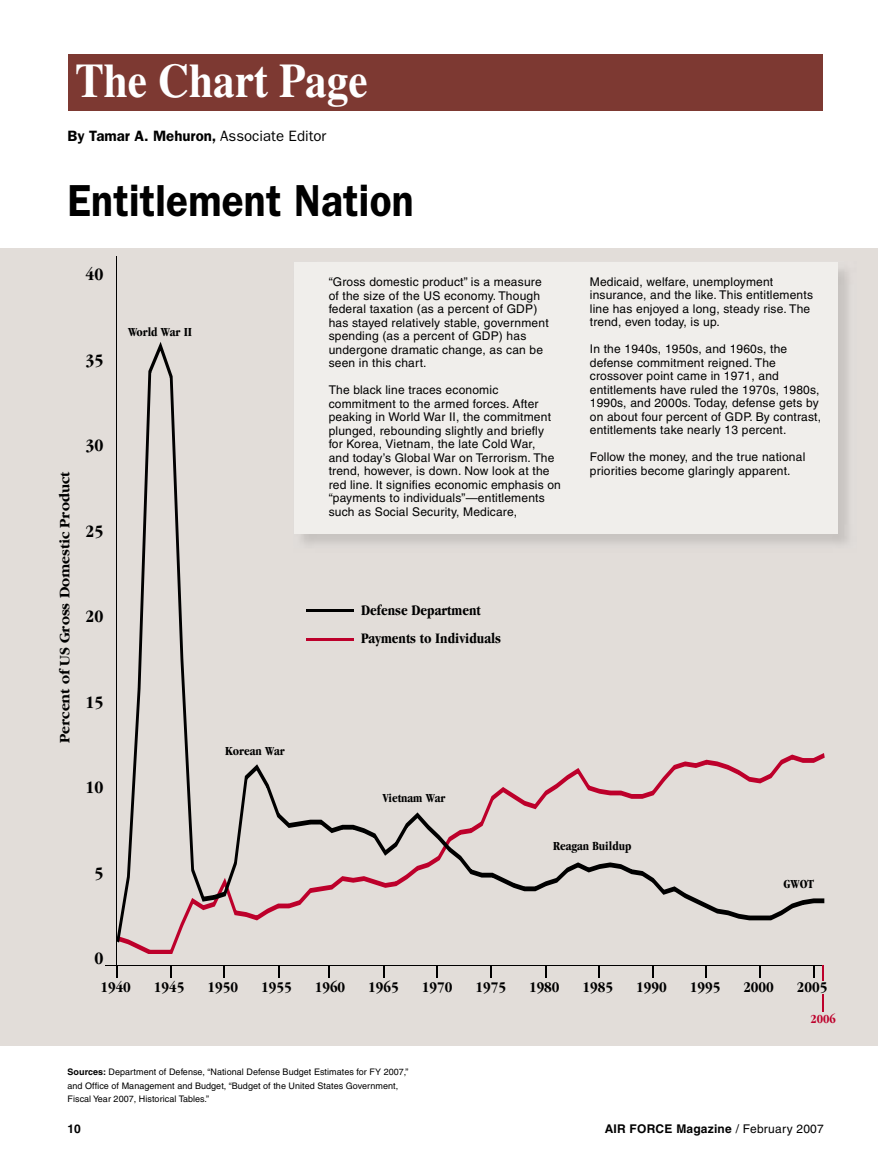
<style>
.page{position:relative;width:878px;height:1175px;background:#fff}
.page>*{position:absolute;margin:0;border:0;box-sizing:border-box;transform-origin:0 0}
.t1{font:700 48px "Times";color:#fff;scale:.9 1}
.t2{font:600 45px "Franklin Gothic";letter-spacing:.005em;color:#000;scale:.9 1}
.t3{font:44.85px "Times";color:#000;scale:.59 1}
.t4{font:700 condensed 18px "Garamond";color:#000}
.t5{font:700 condensed 15.3px "Garamond";color:#000}
.t6{font:700 condensed 15px/27.8px "Garamond";color:#000}
.t7{font:600 15px "Franklin Gothic";color:#000}
.t8{font:700 15px "Garamond";color:#000}
.t9{font:700 condensed 12.75px "Garamond";color:#000}
.t10{font:700 condensed 12.75px "Garamond";color:#bd002b}
.t11{font:12px/13.5px "Helvetica";letter-spacing:.015em;color:#000}
.t12{font:700 12px "Helvetica";letter-spacing:.02em;color:#000}
.t13{font:9px/13.5px "Helvetica";letter-spacing:.005em;color:#000}
.s1{font-weight:400}
.s2{font-weight:700}
</style>
<div class="page">
<div style="left:0;top:247px;width:878px;height:798px;background:#e2ddd9"></div>
<div style="left:68px;top:54px;width:754px;height:56px;background:#7d3932"></div>
<svg style="left:117px;top:342px;width:707px;height:600px"></svg>
<hr style="left:306px;top:609px;width:48px;height:3px;background:#000">
<hr style="left:306px;top:638px;width:48px;height:2px;background:#bd002b">
<img style="left:293px;top:262px;width:556px;height:290px">
<div style="left:294px;top:262px;width:543px;height:271px;background:#f0eeeb"></div>
<hr style="left:105px;top:965px;width:719px;height:1px;background:#000">
<hr style="left:116px;top:256px;width:1px;height:708px;background:#000">
<svg style="left:170px;top:966px;width:2px;height:11px"></svg>
<svg style="left:223px;top:966px;width:2px;height:11px"></svg>
<svg style="left:328px;top:966px;width:2px;height:11px"></svg>
<svg style="left:383px;top:966px;width:2px;height:11px"></svg>
<svg style="left:436px;top:966px;width:2px;height:11px"></svg>
<svg style="left:490px;top:966px;width:2px;height:11px"></svg>
<svg style="left:545px;top:966px;width:2px;height:11px"></svg>
<svg style="left:822px;top:965px;width:2px;height:15px"></svg>
<svg style="left:822px;top:994px;width:2px;height:18px"></svg>
<h1 class="t1" style="left:75px;top:52px;width:326px">The Chart Page</h1>
<p class="t7" style="left:68px;top:127px;width:260px">By Tamar A. Mehuron, <span class="s1">Associate Editor</span></p>
<h2 class="t2" style="left:68px;top:174px;width:386px">Entitlement Nation</h2>
<h3 class="t3" style="left:66px;top:255px;width:46px">40</h3>
<h3 class="t4" style="left:86px;top:264px;width:19px">40</h3>
<h3 class="t3" style="left:66px;top:340px;width:46px">35</h3>
<h3 class="t4" style="left:86px;top:350px;width:19px">35</h3>
<h3 class="t3" style="left:66px;top:426px;width:46px">30</h3>
<h3 class="t4" style="left:86px;top:435px;width:19px">30</h3>
<p class="t8" style="left:57px;top:743px;width:273px;rotate:-90deg">Percent of US Gross Domestic Product</p>
<h3 class="t3" style="left:66px;top:511px;width:46px">25</h3>
<h3 class="t4" style="left:86px;top:521px;width:19px">25</h3>
<h3 class="t3" style="left:66px;top:597px;width:46px">20</h3>
<h3 class="t4" style="left:86px;top:606px;width:19px">20</h3>
<h3 class="t3" style="left:66px;top:682px;width:46px">15</h3>
<h3 class="t4" style="left:86px;top:692px;width:19px">15</h3>
<h3 class="t3" style="left:66px;top:768px;width:46px">10</h3>
<h3 class="t4" style="left:86px;top:777px;width:19px">10</h3>
<p class="t9" style="left:128px;top:325px;width:65px">World War II</p>
<p class="t9" style="left:225px;top:743px;width:61px">Korean War</p>
<p class="t11" style="left:328px;top:275px;width:221px">“Gross domestic product” is a measure of the size of the US economy. Though federal taxation (as a percent of GDP) has stayed relatively stable, government spending (as a percent of GDP) has undergone dramatic change, as can be seen in this chart.</p>
<p class="t11" style="left:328px;top:383px;width:234px">The black line traces economic commitment to the armed forces. After peaking in World War II, the commitment plunged, rebounding slightly and briefly for Korea, Vietnam, the late Cold War,<br>and today’s Global War on Terrorism. The trend, however, is down. Now look at the red line. It signifies economic emphasis on “payments to individuals”—entitlements such as Social Security, Medicare,</p>
<p class="t6" style="left:361px;top:596px;width:141px">Defense Department<br>Payments to Individuals</p>
<p class="t9" style="left:382px;top:791px;width:64px">Vietnam War</p>
<p class="t11" style="left:590px;top:275px;width:225px">Medicaid, welfare, unemployment insurance, and the like. This entitlements line has enjoyed a long, steady rise. The trend, even today, is up.</p>
<p class="t11" style="left:590px;top:342px;width:233px">In the 1940s, 1950s, and 1960s, the defense commitment reigned. The crossover point came in 1971, and entitlements have ruled the 1970s, 1980s, 1990s, and 2000s. Today, defense gets by on about four percent of GDP. By contrast, entitlements take nearly 13 percent.</p>
<p class="t11" style="left:590px;top:450px;width:217px">Follow the money, and the true national priorities become glaringly apparent.</p>
<h3 class="t4" style="left:95px;top:863px;width:10px">5</h3>
<p class="t9" style="left:553px;top:839px;width:80px">Reagan Buildup</p>
<p class="t9" style="left:783px;top:877px;width:32px">GWOT</p>
<h3 class="t4" style="left:95px;top:948px;width:10px">0</h3>
<p class="t5" style="left:100px;top:978px;width:32px">1940</p>
<p class="t5" style="left:154px;top:978px;width:32px">1945</p>
<p class="t5" style="left:207px;top:978px;width:32px">1950</p>
<p class="t5" style="left:261px;top:978px;width:32px">1955</p>
<p class="t5" style="left:315px;top:978px;width:32px">1960</p>
<p class="t5" style="left:368px;top:978px;width:32px">1965</p>
<p class="t5" style="left:422px;top:978px;width:32px">1970</p>
<p class="t5" style="left:475px;top:978px;width:32px">1975</p>
<p class="t5" style="left:529px;top:978px;width:32px">1980</p>
<p class="t5" style="left:582px;top:978px;width:32px">1985</p>
<p class="t5" style="left:636px;top:978px;width:32px">1990</p>
<p class="t5" style="left:689px;top:978px;width:32px">1995</p>
<p class="t5" style="left:743px;top:978px;width:32px">2000</p>
<p class="t5" style="left:796px;top:978px;width:32px">2005</p>
<p class="t13" style="left:68px;top:1065px;width:342px"><span class="s2">Sources:</span> Department of Defense, “National Defense Budget Estimates for FY 2007,” and Office of Management and Budget, “Budget of the United States Government,<br>Fiscal Year 2007, Historical Tables.”</p>
<p class="t10" style="left:810px;top:1011px;width:27px">2006</p>
<p class="t12" style="left:68px;top:1121px;width:15px">10</p>
<p class="t12" style="left:604px;top:1121px;width:221px">AIR FORCE Magazine <span class="s1">/ February 2007</span></p>
</div>
